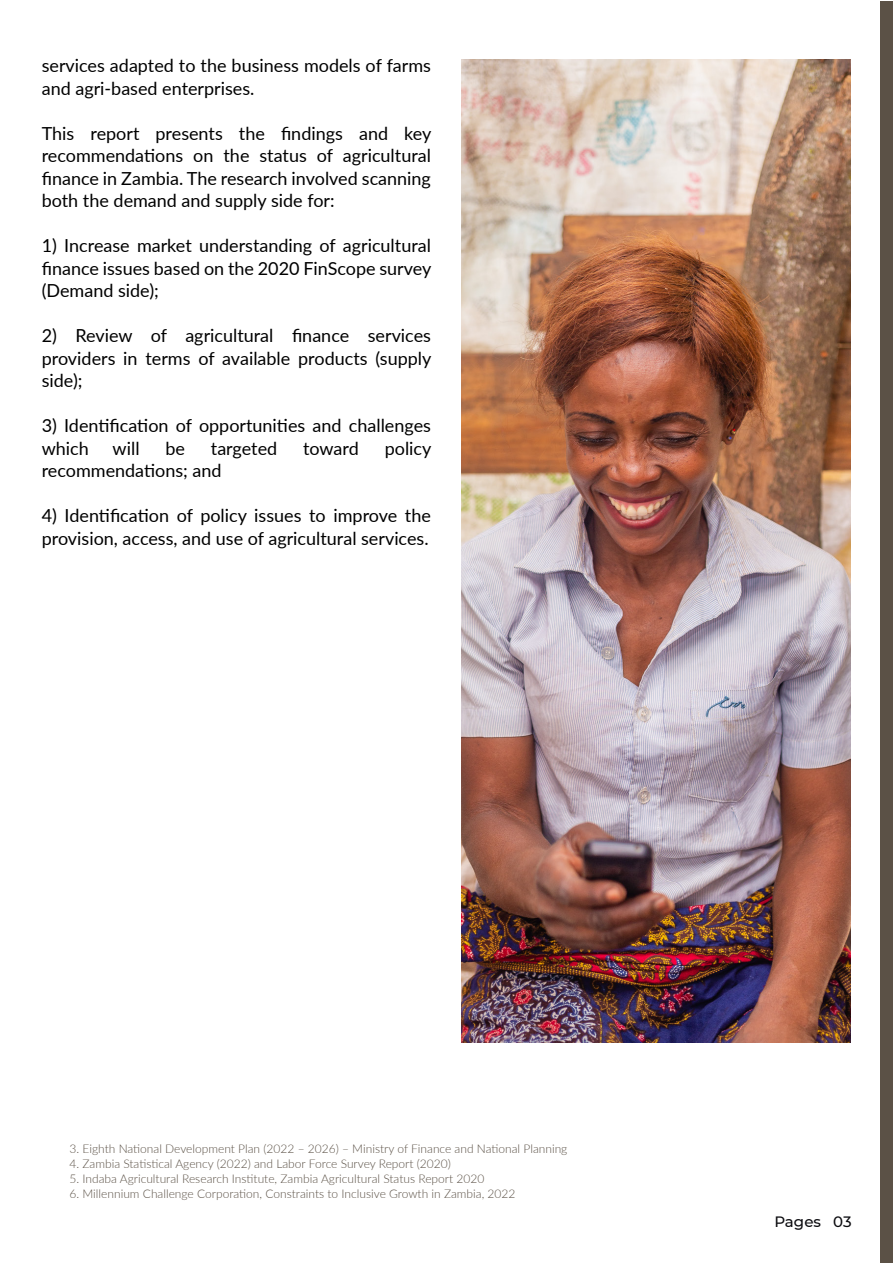
<style>
.page{position:relative;width:893px;height:1263px;background:#fff}
.page>*{position:absolute;margin:0;border:0;box-sizing:border-box;transform-origin:0 0}
.t1{font:18px/22.5px "Lato";color:#000}
.t2{font:500 15px "Montserrat";color:#0b0b0f}
.t3{font:300 12px "Lato";color:#5b5146}
</style>
<div class="page">
<div style="left:881px;top:1px;width:12px;height:1261px;background:#5b5146"></div>
<img style="left:461px;top:59px;width:390px;height:984px">
<p class="t1" style="left:42px;top:54px;width:391px">services adapted to the business models of farms and agri-based enterprises.</p>
<p class="t1" style="left:42px;top:121px;width:391px;text-align:justify">This report presents the findings and key recommendations on the status of agricultural finance in Zambia. The research involved scanning both the demand and supply side for:</p>
<p class="t1" style="left:42px;top:234px;width:391px;text-align:justify">1) Increase market understanding of agricultural finance issues based on the 2020 FinScope survey (Demand side);</p>
<p class="t1" style="left:42px;top:324px;width:391px;text-align:justify">2) Review of agricultural finance services providers in terms of available products (supply side);</p>
<p class="t1" style="left:42px;top:414px;width:391px">3) Identification of opportunities and challenges which</p>
<p class="t1" style="left:113px;top:436px;width:28px">will</p>
<p class="t1" style="left:165px;top:436px;width:21px">be</p>
<p class="t1" style="left:211px;top:436px;width:68px">targeted</p>
<p class="t1" style="left:303px;top:436px;width:57px">toward</p>
<p class="t1" style="left:385px;top:436px;width:48px">policy</p>
<p class="t1" style="left:42px;top:459px;width:181px">recommendations; and</p>
<p class="t1" style="left:42px;top:504px;width:391px">4) Identification of policy issues to improve the provision, access, and use of agricultural services.</p>
<p class="t3" style="left:69px;top:1140px;width:499px">3. Eighth National Development Plan (2022 – 2026) – Ministry of Finance and National Planning</p>
<p class="t3" style="left:69px;top:1155px;width:383px">4. Zambia Statistical Agency (2022) and Labor Force Survey Report (2020)</p>
<p class="t3" style="left:69px;top:1170px;width:416px">5. Indaba Agricultural Research Institute, Zambia Agricultural Status Report 2020</p>
<p class="t3" style="left:69px;top:1185px;width:447px">6. Millennium Challenge Corporation, Constraints to Inclusive Growth in Zambia, 2022</p>
<p class="t2" style="left:774px;top:1211px;width:79px">Pages 03</p>
</div>
